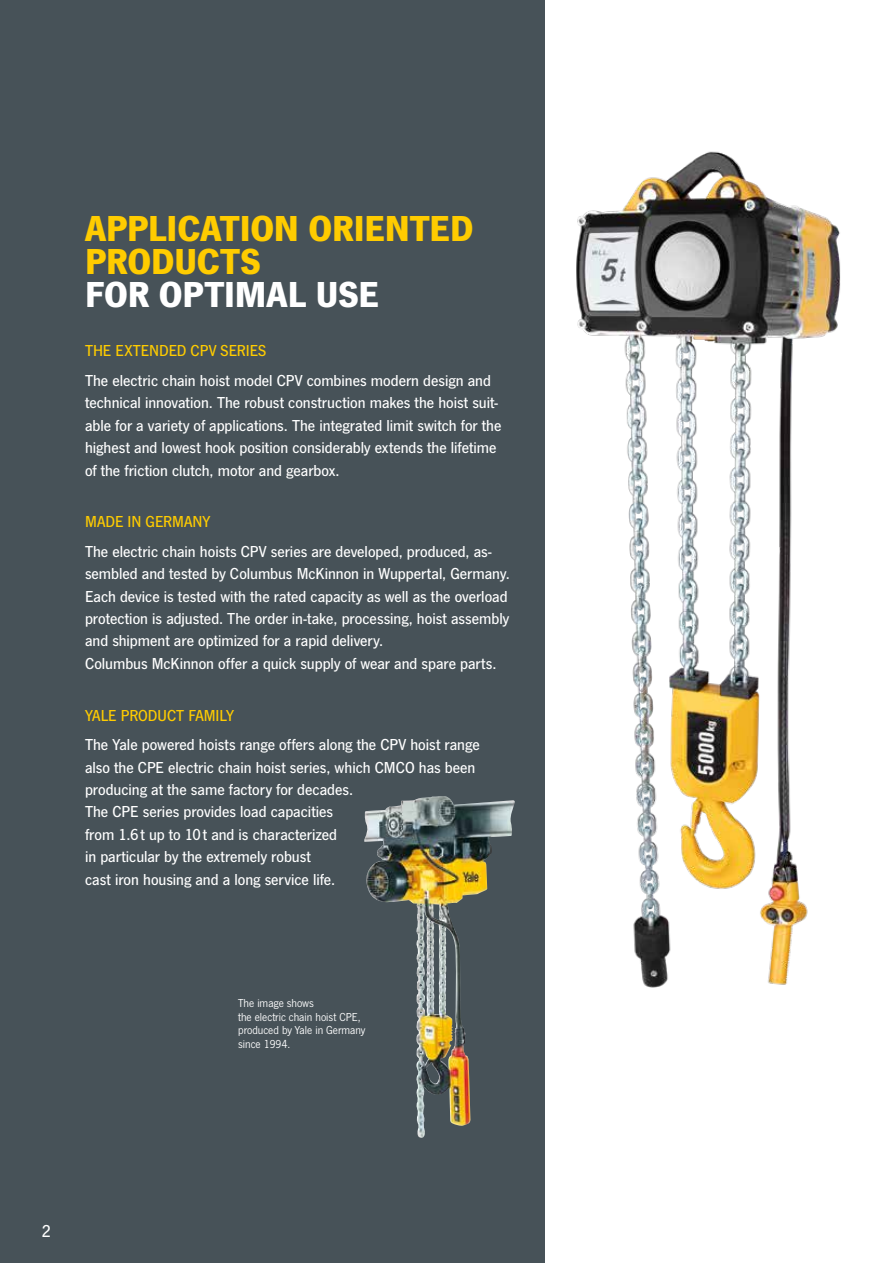
<style>
.page{position:relative;width:893px;height:1263px;background:#fff}
.page>*{position:absolute;margin:0;border:0;box-sizing:border-box;transform-origin:0 0}
.t1{font:700 37.5px/33px "News Got";letter-spacing:-.005em;color:#fc0}
.t2{font:700 37.5px "News Got";letter-spacing:-.005em;color:#fff}
.t3{font:500 18px "News Got";color:#fff}
.t4{font:500 16.5px/22.4px "News Got";color:#fff}
.t5{font:500 16.5px "News Got";color:#fc0}
.t6{font:12px/13.5px "News Got";color:#fff}
</style>
<div class="page">
<div style="left:0;top:0;width:544px;height:1263px;background:#475258"></div>
<img style="left:364px;top:796px;width:151px;height:342px">
<img style="left:576px;top:151px;width:265px;height:837px">
<h1 class="t1" style="left:85px;top:212px;width:390px">APPLICATION ORIENTED<br>PRODUCTS</h1>
<h1 class="t2" style="left:85px;top:272px;width:296px">FOR OPTIMAL USE</h1>
<p class="t5" style="left:85px;top:342px;width:183px">THE EXTENDED CPV SERIES</p>
<p class="t4" style="left:85px;top:370px;width:418px">The electric chain hoist model CPV combines modern design and technical innovation. The robust construction makes the hoist suit&shy;able for a variety of applications. The integrated limit switch for the highest and lowest hook position considerably extends the lifetime of the friction clutch, motor and gearbox.</p>
<p class="t5" style="left:85px;top:513px;width:127px">MADE IN GERMANY</p>
<p class="t4" style="left:85px;top:541px;width:426px">The electric chain hoists CPV series are developed, produced, as&shy;sembled and tested by Columbus McKinnon in Wuppertal, Germany.<br>Each device is tested with the rated capacity as well as the overload protection is adjusted. The order in-take, processing, hoist assembly and shipment are optimized for a rapid delivery.<br>Columbus McKinnon offer a quick supply of wear and spare parts.</p>
<p class="t5" style="left:85px;top:706px;width:150px">YALE PRODUCT FAMILY</p>
<p class="t4" style="left:85px;top:734px;width:396px">The Yale powered hoists range offers along the CPV hoist range also the CPE electric chain hoist series, which CMCO has been producing at the same factory for decades.<br>The CPE series provides load capacities<br>from 1.6t up to 10t and is characterized<br>in particular by the extremely robust<br>cast iron housing and a long service life.</p>
<p class="t6" style="left:238px;top:997px;width:129px">The image shows<br>the electric chain hoist CPE, produced by Yale in Germany since 1994.</p>
<p class="t3" style="left:42px;top:1221px;width:11px">2</p>
</div>
